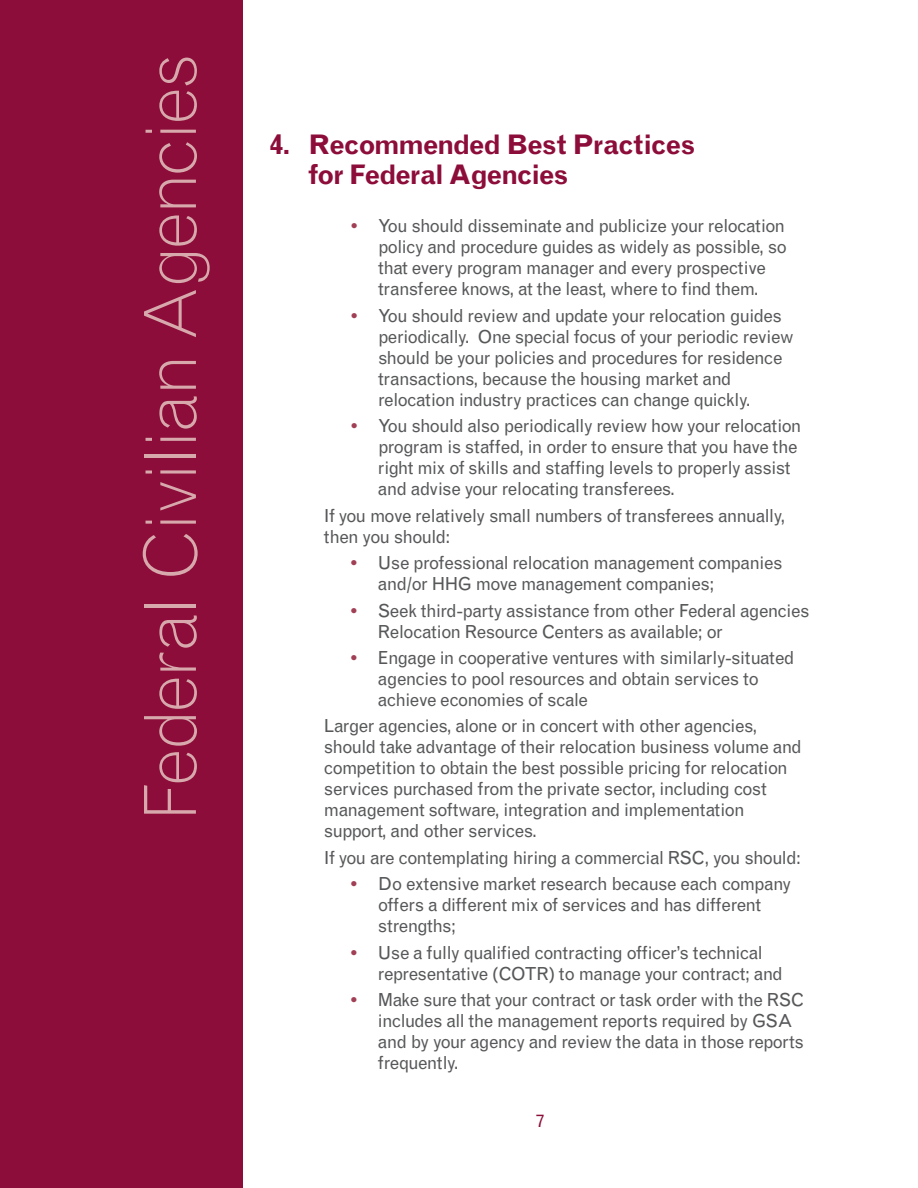
<style>
.page{position:relative;width:918px;height:1188px;background:#fff}
.page>*{position:absolute;margin:0;border:0;box-sizing:border-box;transform-origin:0 0}
.t1{font:300 72px "Grotesque MT Std";letter-spacing:-.04em;color:#d7a9ac}
.t2{font:700 27px/30px "Grotesque MT Std";letter-spacing:-.05em;color:#8d0d3a}
.t3{font:18px/21px "Grotesque MT Std";letter-spacing:-.035em;color:#57585a}
.t4{font:18px "Grotesque MT Std";color:#8d0d3a}
.s1{font-family:"Grotesque";font-weight:700;color:#a13f54}
</style>
<div class="page">
<div style="left:0;top:0;width:243px;height:1188px;background:#8d0d3a"></div>
<h1 class="t1" style="left:144px;top:820px;width:767px;rotate:-90deg">Federal Civilian Agencies</h1>
<h2 class="t2" style="left:309px;top:132px;width:388px;text-indent:-39px">4. Recommended Best Practices for Federal Agencies</h2>
<p class="t3" style="left:378px;top:217px;width:411px;text-indent:-27px"><span class="s1">•</span> You should disseminate and publicize your relocation policy and procedure guides as widely as possible, so that every program manager and every prospective transferee knows, at the least, where to find them.</p>
<p class="t3" style="left:378px;top:307px;width:417px;text-indent:-27px"><span class="s1">•</span> You should review and update your relocation guides periodically. One special focus of your periodic review should be your policies and procedures for residence transactions, because the housing market and relocation industry practices can change quickly.</p>
<p class="t3" style="left:378px;top:417px;width:425px;text-indent:-27px"><span class="s1">•</span> You should also periodically review how your relocation program is staffed, in order to ensure that you have the right mix of skills and staffing levels to properly assist and advise your relocating transferees.</p>
<p class="t3" style="left:324px;top:506px;width:463px">If you move relatively small numbers of transferees annually, then you should:</p>
<p class="t3" style="left:378px;top:554px;width:406px;text-indent:-27px"><span class="s1">•</span> Use professional relocation management companies and/or HHG move management companies;</p>
<p class="t3" style="left:378px;top:601px;width:433px;text-indent:-27px"><span class="s1">•</span> Seek third-party assistance from other Federal agencies<br>Relocation Resource Centers as available; or</p>
<p class="t3" style="left:378px;top:649px;width:418px;text-indent:-27px"><span class="s1">•</span> Engage in cooperative ventures with similarly-situated agencies to pool resources and obtain services to achieve economies of scale</p>
<p class="t3" style="left:324px;top:717px;width:479px">Larger agencies, alone or in concert with other agencies, should take advantage of their relocation business volume and competition to obtain the best possible pricing for relocation services purchased from the private sector, including cost management software, integration and implementation support, and other services.</p>
<p class="t3" style="left:324px;top:849px;width:479px">If you are contemplating hiring a commercial RSC, you should:</p>
<p class="t3" style="left:378px;top:875px;width:415px;text-indent:-27px"><span class="s1">•</span> Do extensive market research because each company offers a different mix of services and has different strengths;</p>
<p class="t3" style="left:378px;top:943px;width:406px;text-indent:-27px"><span class="s1">•</span> Use a fully qualified contracting officer’s technical representative (COTR) to manage your contract; and</p>
<p class="t3" style="left:378px;top:991px;width:428px;text-indent:-27px"><span class="s1">•</span> Make sure that your contract or task order with the RSC includes all the management reports required by GSA and by your agency and review the data in those reports frequently.</p>
<p class="t4" style="left:536px;top:1115px;width:10px">7</p>
</div>
